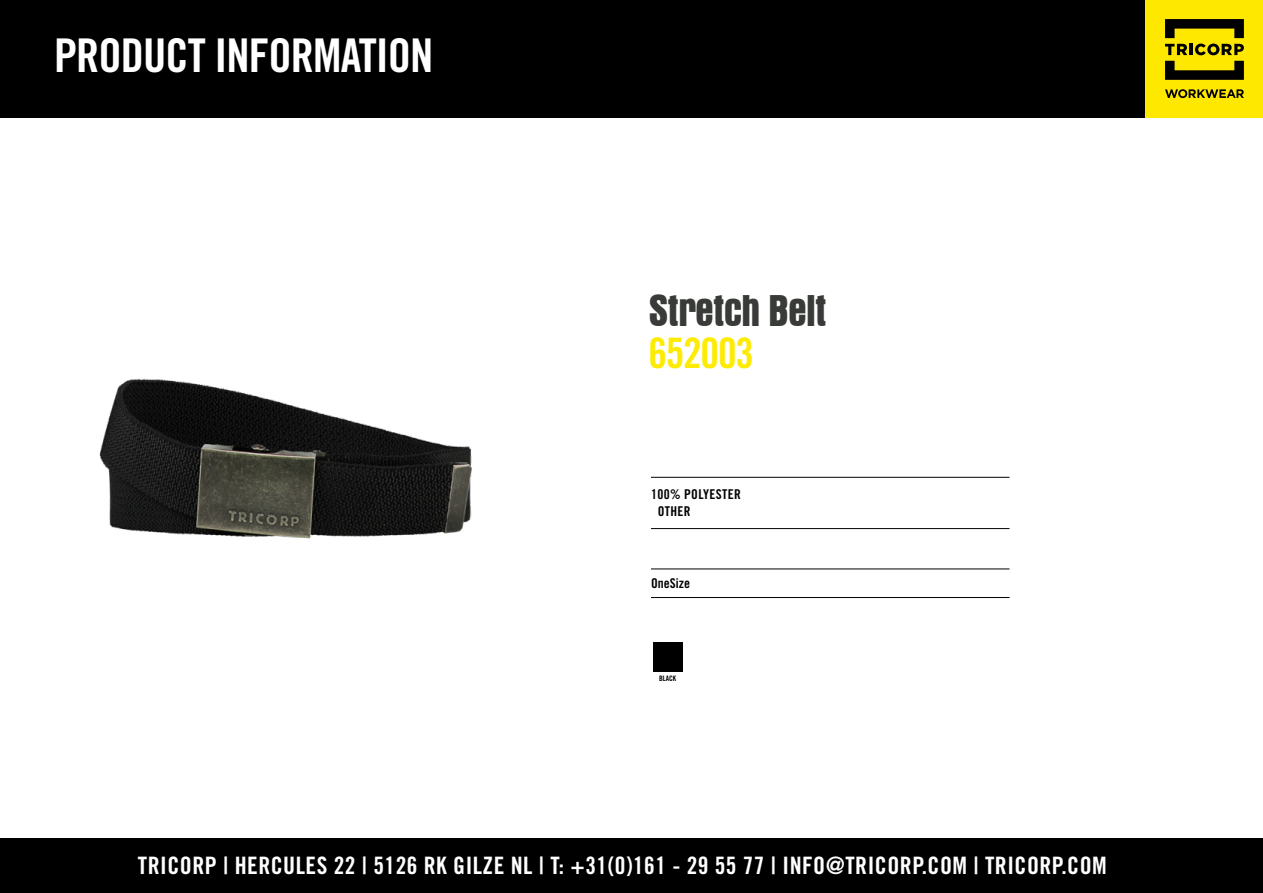
<style>
.page{position:relative;width:1263px;height:893px;background:#fff}
.page>*{position:absolute;margin:0;border:0;box-sizing:border-box;transform-origin:0 0}
.t1{font:46.5px "Trade Gothic LT Std Bd Cn 20";letter-spacing:-.02em;color:#fff}
.t2{font:700 condensed 45px "Aurora BT";letter-spacing:-.025em;color:#393b38}
.t3{font:42px "Trade Gothic LT Std Bd Cn 20";letter-spacing:-.03em;color:#fdeb04}
.t4{font:24px "Trade Gothic LT Std Bd Cn 20";letter-spacing:.02em;color:#fff}
.t5{font:13.5px/16.5px "Trade Gothic LT Std Bd Cn 20";letter-spacing:.025em;color:#000}
.t6{font:13.5px "Trade Gothic LT Std Bd Cn 20";color:#000}
.t7{font:7.5px "Trade Gothic LT Std Bd Cn 20";color:#000}
</style>
<div class="page">
<div style="left:0;top:0;width:1263px;height:117px;background:#000"></div>
<div style="left:1146px;top:0;width:117px;height:117px;background:#ffe800"></div>
<svg style="left:1165px;top:44px;width:79px;height:11px"></svg>
<svg style="left:1165px;top:19px;width:79px;height:19px"></svg>
<svg style="left:1165px;top:61px;width:79px;height:19px"></svg>
<svg style="left:1165px;top:89px;width:79px;height:9px"></svg>
<div style="left:0;top:839px;width:1263px;height:54px;background:#000"></div>
<img style="left:99px;top:378px;width:373px;height:161px">
<hr style="left:651px;top:477px;width:358px;height:1px;background:#000">
<hr style="left:651px;top:528px;width:358px;height:1px;background:#000">
<hr style="left:651px;top:569px;width:358px;height:1px;background:#000">
<hr style="left:651px;top:597px;width:358px;height:1px;background:#000">
<img style="left:653px;top:642px;width:29px;height:29px">
<h1 class="t1" style="left:54px;top:27px;width:381px">PRODUCT INFORMATION</h1>
<h2 class="t2" style="left:648px;top:285px;width:180px">Stretch Belt</h2>
<h3 class="t3" style="left:648px;top:328px;width:107px">652003</h3>
<p class="t5" style="left:658px;top:486px;width:85px;text-indent:-7px">100% POLYESTER<br>OTHER</p>
<p class="t6" style="left:651px;top:575px;width:40px">OneSize</p>
<p class="t7" style="left:659px;top:674px;width:19px">BLACK</p>
<p class="t4" style="left:138px;top:850px;width:970px">TRICORP | HERCULES 22 | 5126 RK GILZE NL | T: +31(0)161 - 29 55 77 | INFO@TRICORP.COM | TRICORP.COM</p>
</div>
